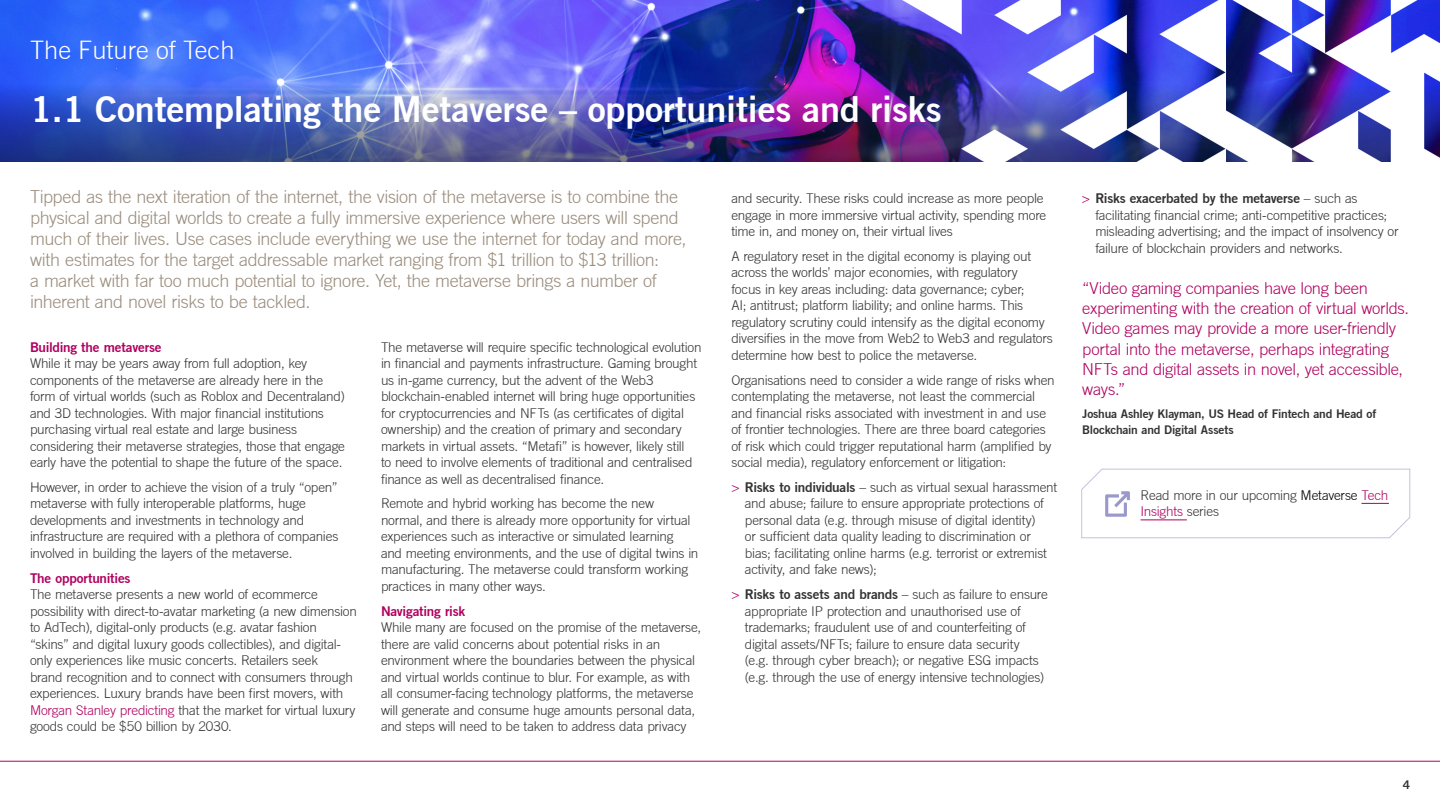
<style>
.page{position:relative;width:1440px;height:810px;background:#fff}
.page>*{position:absolute;margin:0;border:0;box-sizing:border-box;transform-origin:0 0}
.t1{font:700 36px "Trade Gothic No.2";letter-spacing:-.005em;color:#fff}
.t2{font:300 25.5px "Trade Gothic";color:#fff}
.t3{font:300 18px/21px "Trade Gothic";letter-spacing:-.02em;color:#9a8c7d}
.t4{font:300 16.5px/20.2px "Trade Gothic";letter-spacing:-.02em;color:#af005f}
.t5{font:300 13.5px/16.5px "Trade Gothic";letter-spacing:-.015em;color:#333}
.t6{font:700 13.5px "Trade Gothic No.2";letter-spacing:-.015em;color:#333}
.t7{font:700 13.5px "Trade Gothic No.2";letter-spacing:-.02em;color:#af005f}
.t8{font:700 12px/16.5px "Trade Gothic No.2";letter-spacing:-.015em;color:#333}
.s1{color:#af005f}
.s2{font-family:"Trade Gothic No.2";font-weight:700}
.s3{font-family:"Trade Gothic";font-weight:300;color:#af005f}
.s4{font-family:"Trade Gothic";font-weight:300}
.s5{color:#000}
</style>
<div class="page">
<svg style="left:1081px;top:468px;width:330px;height:71px"></svg>
<img style="left:0;top:0;width:576px;height:83px">
<img style="left:0;top:83px;width:576px;height:79px">
<img style="left:576px;top:0;width:864px;height:162px">
<hr style="left:0;top:761px;width:1440px;height:1px;background:#af005f">
<h2 class="t2" style="left:30px;top:35px;width:206px">The Future of Tech</h2>
<h1 class="t1" style="left:30px;top:87px;width:913px">1.1 Contemplating the Metaverse – opportunities and risks</h1>
<p class="t3" style="left:30px;top:186px;width:658px">Tipped as the next iteration of the internet, the vision of the metaverse is to combine the physical and digital worlds to create a fully immersive experience where users will spend much of their lives. Use cases include everything we use the internet for today and more, with estimates for the target addressable market ranging from $1 trillion to $13 trillion:<br>a market with far too much potential to ignore. Yet, the metaverse brings a number of inherent and novel risks to be tackled.</p>
<p class="t7" style="left:30px;top:339px;width:133px">Building the metaverse</p>
<p class="t5" style="left:30px;top:355px;width:317px">While it may be years away from full adoption, key components of the metaverse are already here in the form of virtual worlds (such as Roblox and Decentraland) and 3D technologies. With major financial institutions purchasing virtual real estate and large business considering their metaverse strategies, those that engage early have the potential to shape the future of the space.</p>
<p class="t5" style="left:30px;top:479px;width:310px">However, in order to achieve the vision of a truly “open” metaverse with fully interoperable platforms, huge developments and investments in technology and infrastructure are required with a plethora of companies involved in building the layers of the metaverse.</p>
<p class="t7" style="left:30px;top:570px;width:102px">The opportunities</p>
<p class="t5" style="left:30px;top:586px;width:329px">The metaverse presents a new world of ecommerce possibility with direct-to-avatar marketing (a new dimension to AdTech), digital-only products (e.g. avatar fashion “skins” and digital luxury goods collectibles), and digital&shy;only experiences like music concerts. Retailers seek<br>brand recognition and to connect with consumers through experiences. Luxury brands have been first movers, with <span class="s1">Morgan Stanley predicting</span> that the market for virtual luxury goods could be $50 billion by 2030.</p>
<p class="t5" style="left:381px;top:338px;width:322px">The metaverse will require specific technological evolution in financial and payments infrastructure. Gaming brought us in-game currency, but the advent of the Web3 blockchain-enabled internet will bring huge opportunities for cryptocurrencies and NFTs (as certificates of digital ownership) and the creation of primary and secondary markets in virtual assets. “Metafi” is however, likely still<br>to need to involve elements of traditional and centralised finance as well as decentralised finance.</p>
<p class="t5" style="left:381px;top:495px;width:319px">Remote and hybrid working has become the new normal, and there is already more opportunity for virtual experiences such as interactive or simulated learning<br>and meeting environments, and the use of digital twins in manufacturing. The metaverse could transform working practices in many other ways.</p>
<p class="t7" style="left:381px;top:602px;width:86px">Navigating risk</p>
<p class="t5" style="left:381px;top:619px;width:322px">While many are focused on the promise of the metaverse, there are valid concerns about potential risks in an environment where the boundaries between the physical and virtual worlds continue to blur. For example, as with all consumer-facing technology platforms, the metaverse will generate and consume huge amounts personal data, and steps will need to be taken to address data privacy</p>
<p class="t5" style="left:731px;top:190px;width:316px">and security. These risks could increase as more people engage in more immersive virtual activity, spending more time in, and money on, their virtual lives</p>
<p class="t5" style="left:731px;top:248px;width:323px">A regulatory reset in the digital economy is playing out across the worlds’ major economies, with regulatory<br>focus in key areas including: data governance; cyber;<br>AI; antitrust; platform liability; and online harms. This regulatory scrutiny could intensify as the digital economy diversifies in the move from Web2 to Web3 and regulators determine how best to police the metaverse.</p>
<p class="t5" style="left:731px;top:371px;width:325px">Organisations need to consider a wide range of risks when contemplating the metaverse, not least the commercial and financial risks associated with investment in and use of frontier technologies. There are three board categories of risk which could trigger reputational harm (amplified by social media), regulatory enforcement or litigation:</p>
<p class="t5" style="left:745px;top:479px;width:314px;text-indent:-14px"><span class="s1">&gt;</span> <span class="s2">Risks to individuals</span> – such as virtual sexual harassment and abuse; failure to ensure appropriate protections of personal data (e.g. through misuse of digital identity)<br>or sufficient data quality leading to discrimination or bias; facilitating online harms (e.g. terrorist or extremist activity, and fake news);</p>
<p class="t6" style="left:731px;top:586px;width:318px"><span class="s3">&gt;</span> Risks to assets and brands <span class="s4">– such as failure to ensure</span></p>
<p class="t5" style="left:745px;top:602px;width:301px">appropriate IP protection and unauthorised use of trademarks; fraudulent use of and counterfeiting of digital assets/NFTs; failure to ensure data security (e.g. through cyber breach); or negative ESG impacts (e.g. through the use of energy intensive technologies)</p>
<p class="t6" style="left:1082px;top:190px;width:277px"><span class="s3">&gt;</span> Risks exacerbated by the metaverse <span class="s4">– such as</span></p>
<p class="t5" style="left:1095px;top:206px;width:305px">facilitating financial crime; anti-competitive practices; misleading advertising; and the impact of insolvency or failure of blockchain providers and networks.</p>
<p class="t4" style="left:1082px;top:278px;width:328px">“Video gaming companies have long been experimenting with the creation of virtual worlds.<br>Video games may provide a more user-friendly portal into the metaverse, perhaps integrating NFTs and digital assets in novel, yet accessible, ways.”</p>
<p class="t8" style="left:1082px;top:405px;width:296px">Joshua Ashley Klayman, US Head of Fintech and Head of<br>Blockchain and Digital Assets</p>
<p class="t5" style="left:1141px;top:486px;width:249px">Read more in our upcoming <span class="s5">Metaverse</span> <span class="s1">Tech<br>Insights</span> series</p>
<p class="t8" style="left:1403px;top:777px;width:9px">4</p>
</div>
